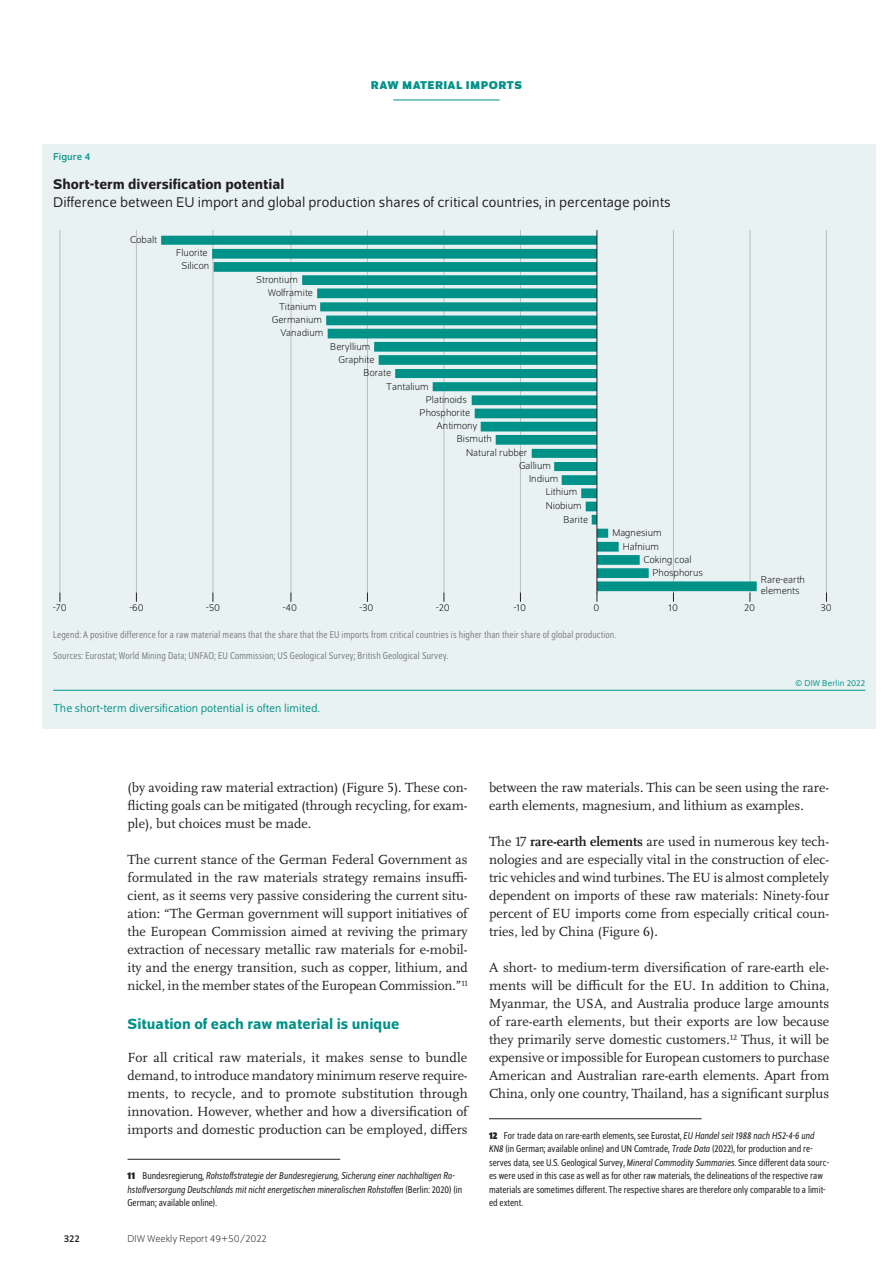
<style>
.page{position:relative;width:893px;height:1263px;background:#fff}
.page>*{position:absolute;margin:0;border:0;box-sizing:border-box;transform-origin:0 0}
.t1{font:500 15.75px "Schumpeter";color:#009188}
.t2{font:15px "Schumpeter Blond";color:#231f20}
.t3{font:500 15px "Schumpeter";color:#231f20}
.t4{font:13.8px/18px "Scala Pro";color:#231f20;text-align:justify}
.t5{font:12px "Schumpeter Blond";color:#009188}
.t6{font:700 12px "Schumpeter";color:#009188}
.t7{font:semi-condensed 10.5px/13.5px "Schumpeter Blond";color:#231f20}
.t8{font:300 10.5px/10.5px "Schumpeter";color:#000001}
.t9{font:semi-condensed 10.5px/21.3px "Schumpeter Blond";letter-spacing:.01em;color:#808285}
.t10{font:italic semi-condensed 10.5px/13.5px "Schumpeter Blond";color:#231f20}
.t11{font:300 10.5px "Schumpeter";color:#231f20}
.t12{font:10.5px "Schumpeter";letter-spacing:.01em;color:#009188}
.t13{font:10.5px "Schumpeter";color:#231f20}
.t14{font:9px "Schumpeter Blond";letter-spacing:.01em;color:#009188}
.s1{font-family:"Schumpeter";font-weight:700;font-style:normal}
.s2{font-style:normal}
.s3{font-weight:700}
.s4{font-family:"Schumpeter";font-weight:700}
.s5{font-style:italic}
</style>
<div class="page">
<hr style="left:393px;top:100px;width:107px;height:1px;background:#009188">
<hr style="left:128px;top:1159px;width:212px;height:1px;background:#231f20">
<hr style="left:489px;top:1118px;width:213px;height:1px;background:#231f20">
<div style="left:43px;top:144px;width:833px;height:585px;background:#e9f2f2"></div>
<hr style="left:60px;top:230px;width:1px;height:363px;background:#bcbdc0">
<hr style="left:136px;top:230px;width:1px;height:363px;background:#bcbdc0">
<hr style="left:213px;top:230px;width:1px;height:363px;background:#bcbdc0">
<hr style="left:291px;top:230px;width:1px;height:363px;background:#bcbdc0">
<hr style="left:367px;top:230px;width:1px;height:363px;background:#bcbdc0">
<hr style="left:444px;top:230px;width:1px;height:363px;background:#bcbdc0">
<hr style="left:520px;top:230px;width:1px;height:363px;background:#bcbdc0">
<hr style="left:673px;top:230px;width:1px;height:363px;background:#bcbdc0">
<hr style="left:750px;top:230px;width:1px;height:363px;background:#bcbdc0">
<hr style="left:826px;top:230px;width:1px;height:363px;background:#bcbdc0">
<svg style="left:161px;top:236px;width:596px;height:355px"></svg>
<hr style="left:597px;top:230px;width:1px;height:363px;background:#231f20">
<hr style="left:53px;top:690px;width:812px;height:1px;background:#009188">
<p class="t6" style="left:371px;top:79px;width:10px">RAW</p>
<p class="t6" style="left:402px;top:79px;width:9px">MATERIAL</p>
<p class="t6" style="left:466px;top:79px;width:9px">IMPORTS</p>
<p class="t12" style="left:53px;top:151px;width:39px">Figure 4</p>
<p class="t3" style="left:53px;top:176px;width:233px">Short-term diversification potential</p>
<p class="t2" style="left:53px;top:194px;width:619px">Difference between EU import and global production shares of critical countries, in percentage points</p>
<p class="t8" style="left:130px;top:235px;width:28px">Cobalt</p>
<p class="t8" style="left:176px;top:248px;width:33px">Fluorite</p>
<p class="t8" style="left:181px;top:261px;width:29px">Silicon</p>
<p class="t8" style="left:256px;top:275px;width:43px">Strontium</p>
<p class="t8" style="left:268px;top:288px;width:47px">Wolframite</p>
<p class="t8" style="left:279px;top:302px;width:39px">Titanium</p>
<p class="t8" style="left:272px;top:315px;width:52px">Germanium</p>
<p class="t8" style="left:280px;top:328px;width:44px">Vanadium</p>
<p class="t8" style="left:330px;top:341px;width:42px">Beryllium</p>
<p class="t8" style="left:339px;top:354px;width:37px">Graphite</p>
<p class="t8" style="left:364px;top:368px;width:29px">Borate</p>
<p class="t8" style="left:386px;top:382px;width:44px">Tantalium</p>
<p class="t8" style="left:426px;top:395px;width:43px">Platinoids</p>
<p class="t8" style="left:419px;top:408px;width:52px">Phosphorite</p>
<p class="t8" style="left:437px;top:421px;width:42px">Antimony</p>
<p class="t8" style="left:457px;top:434px;width:37px">Bismuth</p>
<p class="t8" style="left:466px;top:448px;width:63px">Natural rubber</p>
<p class="t8" style="left:519px;top:461px;width:34px">Gallium</p>
<p class="t8" style="left:529px;top:474px;width:31px">Indium</p>
<p class="t8" style="left:546px;top:487px;width:33px">Lithium</p>
<p class="t8" style="left:546px;top:500px;width:37px">Niobium</p>
<p class="t8" style="left:563px;top:514px;width:26px">Barite</p>
<p class="t8" style="left:612px;top:528px;width:51px">Magnesium</p>
<p class="t8" style="left:623px;top:541px;width:38px">Hafnium</p>
<p class="t8" style="left:644px;top:555px;width:50px">Coking coal</p>
<p class="t8" style="left:652px;top:568px;width:52px">Phosphorus</p>
<p class="t8" style="left:761px;top:575px;width:46px">Rare-earth elements</p>
<p class="t8" style="left:53px;top:603px;width:15px">-70</p>
<p class="t8" style="left:130px;top:603px;width:16px">-60</p>
<p class="t8" style="left:206px;top:603px;width:16px">-50</p>
<p class="t8" style="left:283px;top:603px;width:16px">-40</p>
<p class="t8" style="left:359px;top:603px;width:16px">-30</p>
<p class="t8" style="left:436px;top:603px;width:15px">-20</p>
<p class="t8" style="left:514px;top:603px;width:14px">-10</p>
<p class="t8" style="left:593px;top:603px;width:7px">0</p>
<p class="t8" style="left:668px;top:603px;width:11px">10</p>
<p class="t8" style="left:744px;top:603px;width:13px">20</p>
<p class="t8" style="left:820px;top:603px;width:13px">30</p>
<p class="t9" style="left:53px;top:624px;width:564px">Legend: A positive difference for a raw material means that the share that the EU imports from critical countries is higher than their share of global production.<br>Sources: Eurostat; World Mining Data; UNFAO; EU Commission; US Geological Survey; British Geological Survey.</p>
<p class="t14" style="left:795px;top:678px;width:72px">© DIW Berlin 2022</p>
<p class="t5" style="left:53px;top:702px;width:268px">The short-term diversification potential is often limited.</p>
<p class="t4" style="left:128px;top:778px;width:342px">(by avoiding raw material extraction) (Figure 5). These con&shy;flicting goals can be mitigated (through recycling, for exam&shy;ple), but choices must be made.</p>
<p class="t4" style="left:128px;top:850px;width:342px">The current stance of the German Federal Government as formulated in the raw materials strategy remains insuffi&shy;cient, as it seems very passive considering the current situ&shy;ation: “The German government will support initiatives of the European Commission aimed at reviving the primary extraction of necessary metallic raw materials for e-mobil&shy;ity and the energy transition, such as copper, lithium, and nickel, in the member states of the European Commission.”<sup>11</sup></p>
<p class="t1" style="left:128px;top:1016px;width:273px">Situation of each raw material is unique</p>
<p class="t4" style="left:128px;top:1048px;width:342px">For all critical raw materials, it makes sense to bundle demand, to introduce mandatory minimum reserve require&shy;ments, to recycle, and to promote substitution through innovation. However, whether and how a diversification of imports and domestic production can be employed, differs</p>
<p class="t10" style="left:128px;top:1169px;width:336px"><span class="s1">11</span> <span class="s2">Bundesregierung,</span> Rohstoffstrategie der Bundesregierung, Sicherung einer nachhaltigen Ro&shy;hstoffversorgung Deutschlands mit nicht energetischen mineralischen Rohstoffen <span class="s2">(Berlin: 2020) (in<br>German; available online).</span></p>
<p class="t13" style="left:64px;top:1233px;width:18px">322</p>
<p class="t11" style="left:128px;top:1234px;width:141px">DIW Weekly Report 49+50/2022</p>
<p class="t4" style="left:489px;top:778px;width:342px">between the raw materials. This can be seen using the rare&shy;earth elements, magnesium, and lithium as examples.</p>
<p class="t4" style="left:489px;top:832px;width:342px">The 17 <span class="s3">rare-earth elements</span> are used in numerous key tech&shy;nologies and are especially vital in the construction of elec&shy;tric vehicles and wind turbines. The EU is almost completely dependent on imports of these raw materials: Ninety-four percent of EU imports come from especially critical coun&shy;tries, led by China (Figure 6).</p>
<p class="t4" style="left:489px;top:958px;width:342px">A short- to medium-term diversification of rare-earth ele&shy;ments will be difficult for the EU. In addition to China, Myanmar, the USA, and Australia produce large amounts of rare-earth elements, but their exports are low because they primarily serve domestic customers.<sup>12</sup> Thus, it will be expensive or impossible for European customers to purchase American and Australian rare-earth elements. Apart from China, only one country, Thailand, has a significant surplus</p>
<p class="t7" style="left:489px;top:1129px;width:342px"><span class="s4">12</span> For trade data on rare-earth elements, see Eurostat, <span class="s5">EU Handel seit 1988 nach HS2-4-6 und KN8</span> (in German; available online) and UN Comtrade, <span class="s5">Trade Data</span> (2022), for production and re&shy;serves data, see U.S. Geological Survey, <span class="s5">Mineral Commodity Summaries</span>. Since different data sourc&shy;es were used in this case as well as for other raw materials, the delineations of the respective raw materials are sometimes different. The respective shares are therefore only comparable to a limit&shy;ed extent.</p>
</div>
